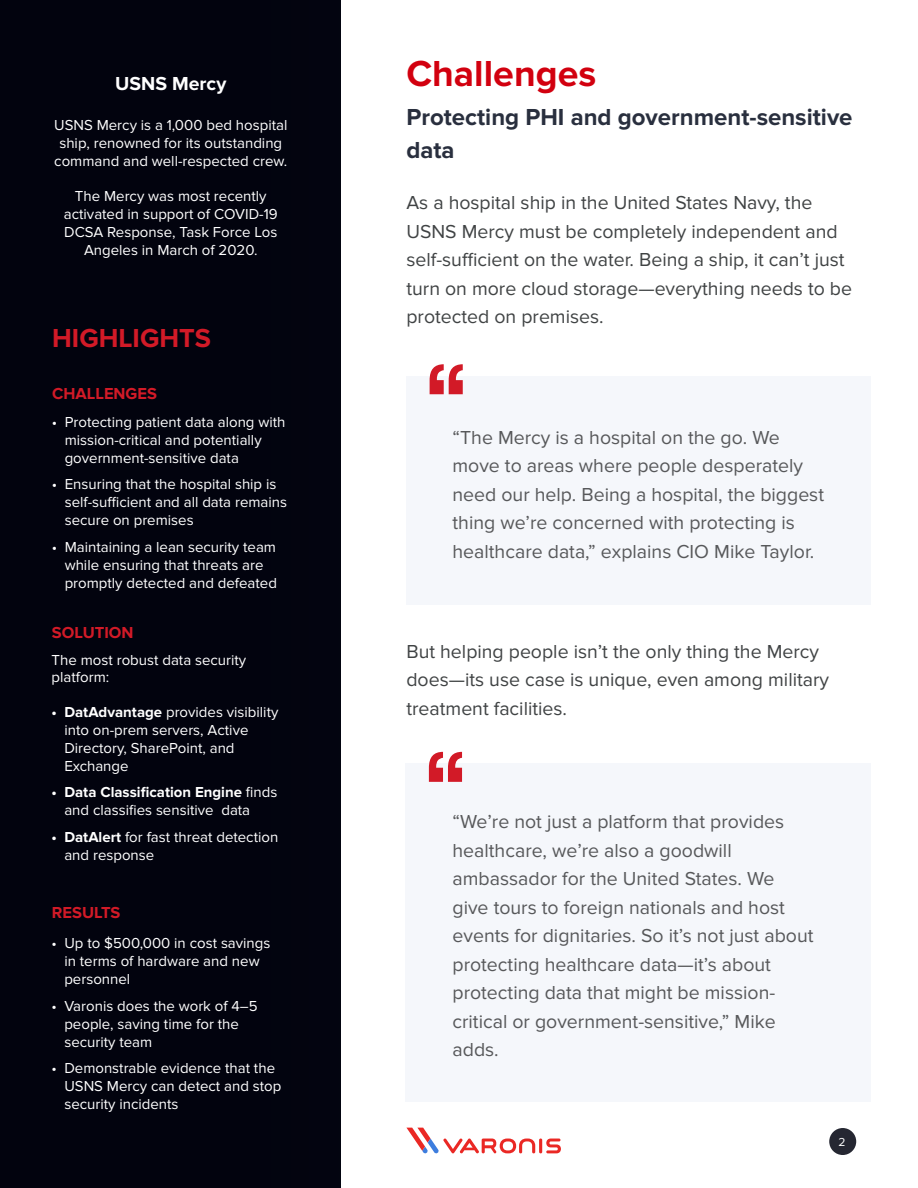
<style>
.page{position:relative;width:918px;height:1188px;background:#fff}
.page>*{position:absolute;margin:0;border:0;box-sizing:border-box;transform-origin:0 0}
.t1{font:700 37.5px "Proxima Nova";color:#d2000f}
.t2{font:700 27px "Proxima Nova";color:#d21a27}
.t3{font:700 24px/33px "Proxima Nova";color:#292f3e}
.Style_de_paragraphe{font:19.5px/28.5px "Proxima Nova";color:#57585a}
.Style_de_paragraphe-2{font:19.5px/28.5px "Proxima Nova";color:#404344}
.Style_de_paragraphe-3{font:700 19.5px "Proxima Nova";color:#fff}
.t4{font:700 16.5px "Proxima Nova";color:#d21a27}
.Style_de_paragraphe-4{font:15px/18px "Proxima Nova";color:#fff}
.Style_de_paragraphe-5{font:12px "Proxima Nova";color:#fff}
.s1{font-weight:700}
</style>
<div class="page">
<div style="left:406px;top:376px;width:465px;height:229px;background:#f5f7fb"></div>
<div style="left:406px;top:764px;width:465px;height:338px;background:#f5f7fb"></div>
<svg style="left:430px;top:364px;width:33px;height:30px"></svg>
<svg style="left:429px;top:752px;width:33px;height:30px"></svg>
<div style="left:0;top:0;width:340px;height:1188px;background:#02030e"></div>
<div style="left:829px;top:1128px;width:27px;height:27px;background:#252732;border-radius:50%"></div>
<hr style="left:539px;top:1139px;width:3px;height:14px;background:#ea2824;border-radius:2px">
<svg style="left:546px;top:1139px;width:15px;height:14px"></svg>
<svg style="left:406px;top:1128px;width:129px;height:26px"></svg>
<p class="Style_de_paragraphe-3" style="left:115px;top:72px;width:113px">USNS Mercy</p>
<p class="Style_de_paragraphe-4" style="left:54px;top:116px;width:235px;text-align:center">USNS Mercy is a 1,000 bed hospital ship, renowned for its outstanding command and well-respected crew.</p>
<p class="Style_de_paragraphe-4" style="left:64px;top:187px;width:215px;text-align:center">The Mercy was most recently activated in support of COVID-19<br>DCSA Response, Task Force Los<br>Angeles in March of 2020.</p>
<p class="t2" style="left:52px;top:323px;width:160px">HIGHLIGHTS</p>
<p class="t4" style="left:52px;top:384px;width:106px">CHALLENGES</p>
<p class="Style_de_paragraphe-4" style="left:65px;top:413px;width:222px;text-indent:-13px">• Protecting patient data along with mission-critical and potentially government-sensitive data</p>
<p class="Style_de_paragraphe-4" style="left:65px;top:476px;width:224px;text-indent:-13px">• Ensuring that the hospital ship is self-sufficient and all data remains secure on premises</p>
<p class="Style_de_paragraphe-4" style="left:65px;top:538px;width:214px;text-indent:-13px">• Maintaining a lean security team while ensuring that threats are promptly detected and defeated</p>
<p class="t4" style="left:52px;top:623px;width:83px">SOLUTION</p>
<p class="Style_de_paragraphe-4" style="left:52px;top:652px;width:196px;line-height:16.5px">The most robust data security platform:</p>
<p class="Style_de_paragraphe-4" style="left:64px;top:703px;width:216px;text-indent:-13px"><span class="s1">• DatAdvantage</span> provides visibility into on-prem servers, Active<br>Directory, SharePoint, and<br>Exchange</p>
<p class="Style_de_paragraphe-4" style="left:64px;top:783px;width:214px;text-indent:-13px"><span class="s1">• Data Classification Engine</span> finds and classifies sensitive data</p>
<p class="Style_de_paragraphe-4" style="left:64px;top:828px;width:215px;text-indent:-13px"><span class="s1">• DatAlert</span> for fast threat detection and response</p>
<p class="t4" style="left:52px;top:903px;width:70px">RESULTS</p>
<p class="Style_de_paragraphe-4" style="left:64px;top:934px;width:208px;text-indent:-13px">• Up to $500,000 in cost savings in terms of hardware and new personnel</p>
<p class="Style_de_paragraphe-4" style="left:64px;top:997px;width:195px;text-indent:-13px">• Varonis does the work of 4–5 people, saving time for the security team</p>
<p class="Style_de_paragraphe-4" style="left:64px;top:1059px;width:219px;text-indent:-13px">• Demonstrable evidence that the<br>USNS Mercy can detect and stop security incidents</p>
<p class="t1" style="left:406px;top:52px;width:191px">Challenges</p>
<p class="t3" style="left:406px;top:101px;width:448px">Protecting PHI and government-sensitive data</p>
<p class="Style_de_paragraphe-2" style="left:406px;top:189px;width:447px">As a hospital ship in the United States Navy, the USNS Mercy must be completely independent and self-sufficient on the water. Being a ship, it can’t just turn on more cloud storage—everything needs to be protected on premises.</p>
<p class="Style_de_paragraphe" style="left:453px;top:423px;width:373px">“The Mercy is a hospital on the go. We move to areas where people desperately need our help. Being a hospital, the biggest thing we’re concerned with protecting is healthcare data,” explains CIO Mike Taylor.</p>
<p class="Style_de_paragraphe-2" style="left:406px;top:637px;width:424px">But helping people isn’t the only thing the Mercy does—its use case is unique, even among military treatment facilities.</p>
<p class="Style_de_paragraphe" style="left:453px;top:808px;width:363px">“We’re not just a platform that provides healthcare, we’re also a goodwill ambassador for the United States. We give tours to foreign nationals and host events for dignitaries. So it’s not just about protecting healthcare data—it’s about protecting data that might be mission&shy;critical or government-sensitive,” Mike adds.</p>
<p class="Style_de_paragraphe-5" style="left:838px;top:1135px;width:9px">2</p>
</div>
